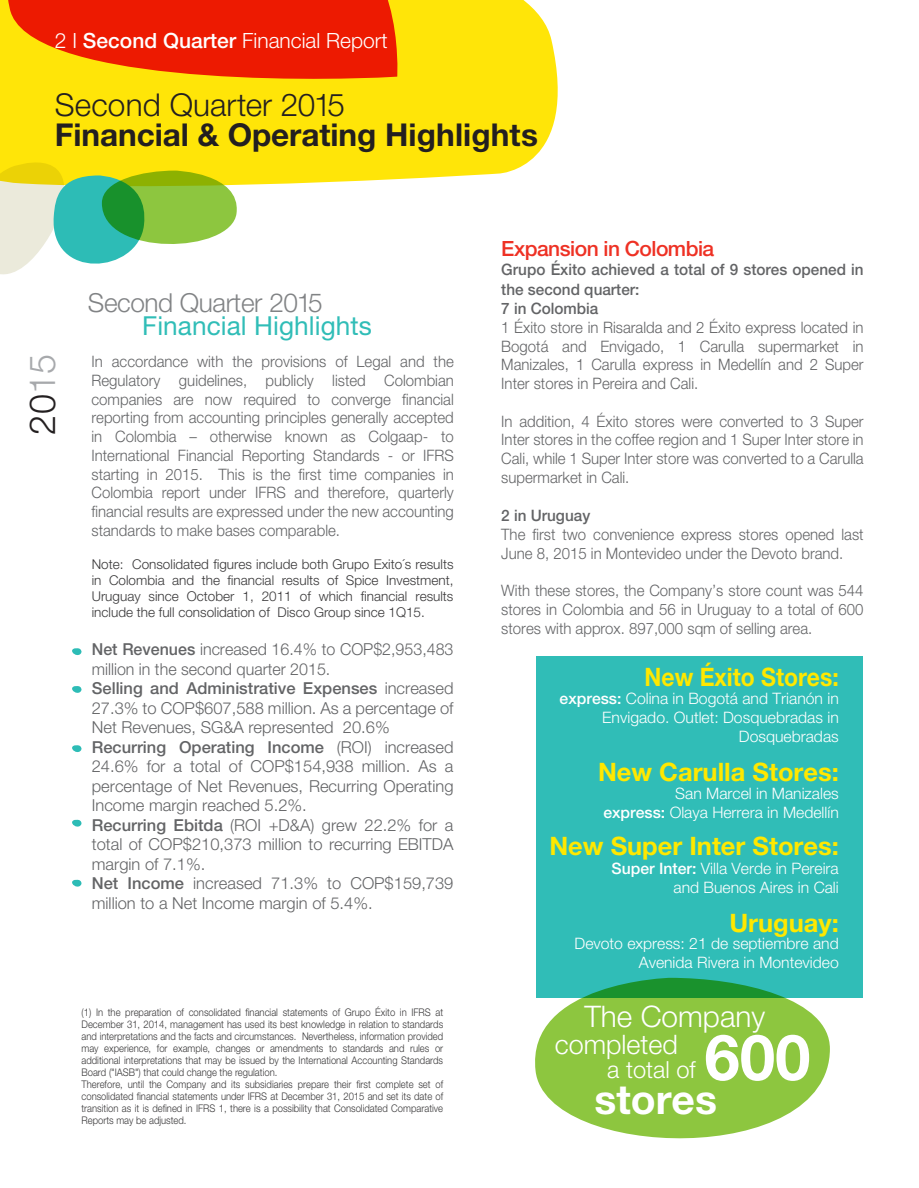
<style>
.page{position:relative;width:919px;height:1188px;background:#fff}
.page>*{position:absolute;margin:0;border:0;box-sizing:border-box;transform-origin:0 0}
.t1{font:700 63.45px "Helvetica Neue LT Std";color:#fff}
.t2{font:700 40.8px "Helvetica Neue LT Std";color:#fff}
.t3{font:300 36px "Helvetica Neue LT Std";color:#231f20}
.t4{font:700 31.5px "Helvetica Neue LT Std";letter-spacing:-.005em;color:#231f20}
.t5{font:300 31.5px "Helvetica Neue LT Std";color:#231f20}
.t6{font:300 29.7px "Helvetica Neue LT Std";color:#fff}
.t7{font:300 26.85px "Helvetica Neue LT Std";color:#fff}
.t8{font:26.25px "Helvetica Neue LT Std";letter-spacing:.005em;color:#30bdb7}
.t9{font:300 26.25px "Helvetica Neue LT Std";letter-spacing:-.015em;color:#818385}
.t10{font:700 25.5px "Helvetica Neue LT Std";color:#ffe800}
.t11{font:700 25.5px "Helvetica Neue LT Std";color:#ffe800;scale:.9 1}
.t12{font:300 23.55px "Helvetica Neue LT Std";color:#fff}
.t13{font:300 21px "Helvetica Neue LT Std";color:#fff}
.t14{font:500 21px "Helvetica Neue LT Std";letter-spacing:-.025em;color:#ee3124}
.t15{font:300 16.5px/19.5px "Helvetica Neue LT Std";color:#636466}
.t16{font:300 15.75px/18.8px "Helvetica Neue LT Std";color:#636466;text-align:justify;scale:.95 1}
.t17{font:300 15.75px/18.8px "Helvetica Neue LT Std";color:#fff;text-align:right}
.t18{font:500 15.75px/19.5px "Helvetica Neue LT Std";color:#636466}
.t19{font:300 13.5px/16.2px "Helvetica Neue LT Std";color:#393839;text-align:justify}
.t20{font:300 10.5px/12px "Helvetica Neue LT Std";color:#393839;scale:.9 1}
.s1{font-weight:500}
.s2{color:#a7a9ac}
</style>
<div class="page">
<div style="left:0;top:0;width:558px;height:185px;background:#ffe508"></div>
<svg style="left:0;top:162px;width:237px;height:113px"></svg>
<svg style="left:6px;top:0;width:391px;height:79px"></svg>
<svg style="left:72px;top:648px;width:10px;height:7px"></svg>
<svg style="left:72px;top:686px;width:10px;height:7px"></svg>
<svg style="left:72px;top:745px;width:10px;height:7px"></svg>
<svg style="left:72px;top:819px;width:10px;height:8px"></svg>
<svg style="left:72px;top:879px;width:10px;height:8px"></svg>
<div style="left:535px;top:656px;width:327px;height:341px;background:#30bdb7"></div>
<svg style="left:535px;top:978px;width:294px;height:160px;fill:#8dc63f"></svg>
<h3 class="t13" style="left:55px;top:28px;width:334px">2 I <span class="s1">Second Quarter</span> Financial Report</h3>
<h3 class="t5" style="left:55px;top:86px;width:291px">Second Quarter 2015</h3>
<h3 class="t4" style="left:55px;top:116px;width:484px">Financial &amp; Operating Highlights</h3>
<h3 class="t3" style="left:20px;top:435px;width:82px;rotate:-90deg">20<span class="s2">15</span></h3>
<h3 class="t9" style="left:88px;top:287px;width:236px">Second Quarter 2015</h3>
<h3 class="t8" style="left:142px;top:310px;width:231px">Financial Highlights</h3>
<p class="t16" style="left:91px;top:352px;width:383px">In accordance with the provisions of Legal and the Regulatory guidelines, publicly listed Colombian companies are now required to converge financial reporting from accounting principles generally accepted in Colombia – otherwise known as Colgaap- to International Financial Reporting Standards - or IFRS starting in 2015. This is the first time companies in Colombia report under IFRS and therefore, quarterly financial results are expressed under the new accounting standards to make bases comparable.</p>
<p class="t19" style="left:92px;top:555px;width:363px">Note: Consolidated figures include both Grupo Exito´s results in Colombia and the financial results of Spice Investment, Uruguay since October 1, 2011 of which financial results include the full consolidation of Disco Group since 1Q15.</p>
<p class="t15" style="left:92px;top:639px;width:363px"><span class="s1">Net Revenues</span> increased 16.4% to COP$2,953,483 million in the second quarter 2015.<br><span class="s1">Selling and Administrative Expenses</span> increased 27.3% to COP$607,588 million. As a percentage of Net Revenues, SG&amp;A represented 20.6% <span class="s1">Recurring Operating Income</span> (ROI) increased 24.6% for a total of COP$154,938 million. As a percentage of Net Revenues, Recurring Operating Income margin reached 5.2%.<br><span class="s1">Recurring Ebitda</span> (ROI +D&amp;A) grew 22.2% for a total of COP$210,373 million to recurring EBITDA margin of 7.1%.<br><span class="s1">Net Income</span> increased 71.3% to COP$159,739 million to a Net Income margin of 5.4%.</p>
<p class="t20" style="left:81px;top:1006px;width:403px">(1) In the preparation of consolidated financial statements of Grupo Éxito in IFRS at December 31, 2014, management has used its best knowledge in relation to standards and interpretations and the facts and circumstances. Nevertheless, information provided may experience, for example, changes or amendments to standards and rules or additional interpretations that may be issued by the International Accounting Standards Board ("IASB") that could change the regulation.<br>Therefore, until the Company and its subsidiaries prepare their first complete set of consolidated financial statements under IFRS at December 31, 2015 and set its date of transition as it is defined in IFRS 1, there is a possibility that Consolidated Comparative Reports may be adjusted.</p>
<h3 class="t14" style="left:501px;top:236px;width:214px">Expansion in Colombia</h3>
<p class="t18" style="left:501px;top:260px;width:364px">Grupo Éxito achieved a total of 9 stores opened in the second quarter:<br>7 in Colombia</p>
<p class="t16" style="left:501px;top:317px;width:383px">1 Éxito store in Risaralda and 2 Éxito express located in Bogotá and Envigado, 1 Carulla supermarket in Manizales, 1 Carulla express in Medellín and 2 Super Inter stores in Pereira and Cali.</p>
<p class="t16" style="left:501px;top:411px;width:383px">In addition, 4 Éxito stores were converted to 3 Super Inter stores in the coffee region and 1 Super Inter store in Cali, while 1 Super Inter store was converted to a Carulla supermarket in Cali.</p>
<p class="t18" style="left:501px;top:506px;width:90px">2 in Uruguay</p>
<p class="t16" style="left:501px;top:524px;width:383px">The first two convenience express stores opened last<br>June 8, 2015 in Montevideo under the Devoto brand.</p>
<p class="t16" style="left:501px;top:581px;width:383px">With these stores, the Company’s store count was 544 stores in Colombia and 56 in Uruguay to a total of 600 stores with approx. 897,000 sqm of selling area.</p>
<h3 class="t11" style="left:644px;top:662px;width:217px">New Éxito Stores:</h3>
<p class="t17" style="left:559px;top:689px;width:280px"><span class="s1">express:</span> Colina in Bogotá and Trianón in<br>Envigado. Outlet: Dosquebradas in<br>Dosquebradas</p>
<h3 class="t10" style="left:598px;top:756px;width:242px">New Carulla Stores:</h3>
<p class="t17" style="left:603px;top:784px;width:237px">San Marcel in Manizales<br><span class="s1">express:</span> Olaya Herrera in Medellín</p>
<h3 class="t10" style="left:549px;top:831px;width:291px">New Super Inter Stores:</h3>
<p class="t17" style="left:611px;top:859px;width:229px"><span class="s1">Super Inter:</span> Villa Verde in Pereira and Buenos Aires in Cali</p>
<h3 class="t10" style="left:729px;top:907px;width:111px">Uruguay:</h3>
<p class="t17" style="left:574px;top:933px;width:266px">Devoto express: 21 de septiembre and<br>Avenida Rivera in Montevideo</p>
<h3 class="t6" style="left:584px;top:998px;width:182px">The Company</h3>
<h3 class="t7" style="left:554px;top:1028px;width:124px">completed</h3>
<h3 class="t12" style="left:607px;top:1055px;width:90px">a total of</h3>
<h2 class="t2" style="left:594px;top:1075px;width:124px">stores</h2>
<h1 class="t1" style="left:704px;top:1018px;width:107px">600</h1>
</div>
